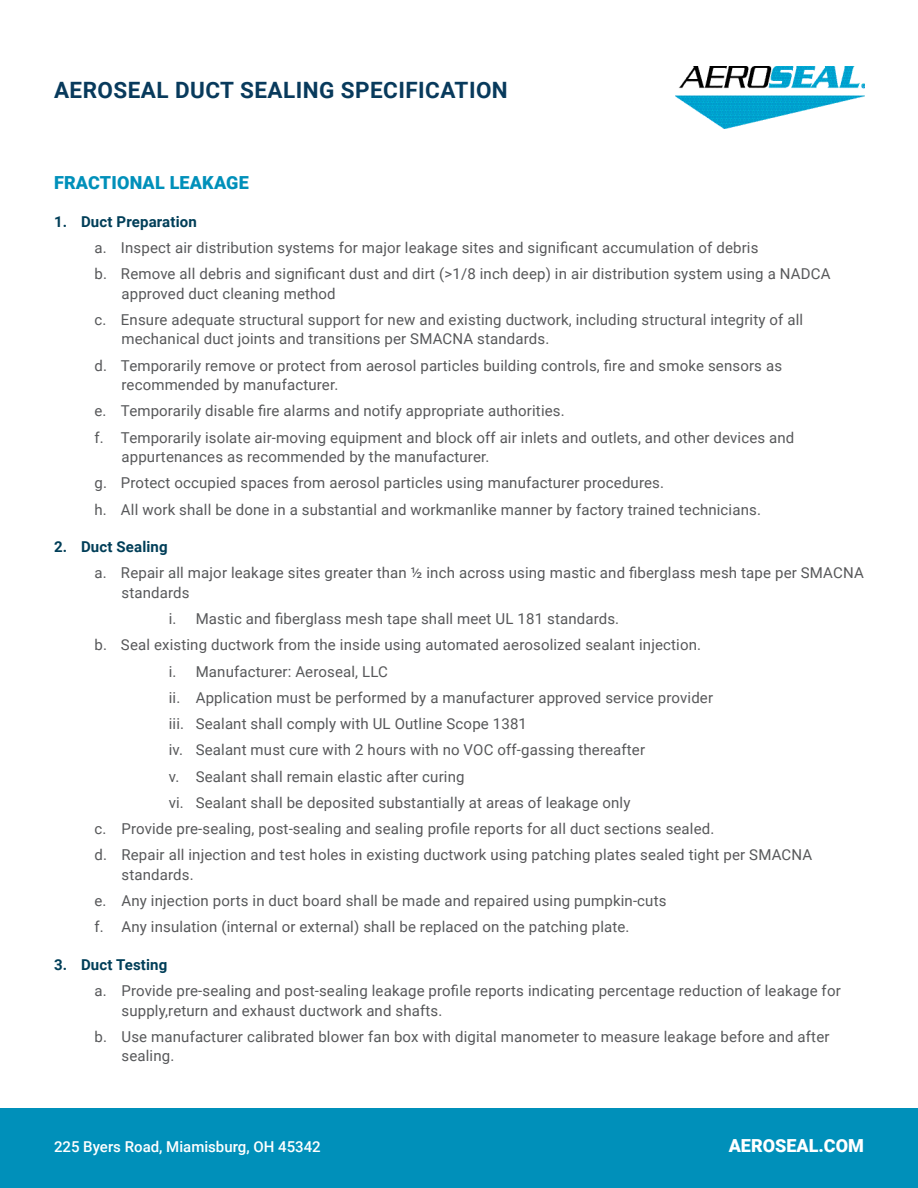
<style>
.page{position:relative;width:918px;height:1188px;background:#fff}
.page>*{position:absolute;margin:0;border:0;box-sizing:border-box;transform-origin:0 0}
.Body_Copy{font:700 22.5px "Roboto";letter-spacing:.02em;color:#083a5c}
.t1{font:900 18px "Roboto";letter-spacing:.01em;color:#0090ba}
.t2{font:900 18px "Roboto";color:#fff}
.t3{font:15px/19.5px "Roboto";letter-spacing:.01em;color:#57585a}
.t4{font:700 15px "Roboto";letter-spacing:.01em;color:#003e58}
.t5{font:500 15px "Roboto";color:#fff}
</style>
<div class="page">
<div style="left:0;top:1108px;width:918px;height:80px;background:#0090ba"></div>
<img style="left:676px;top:67px;width:189px;height:61px">
<p class="Body_Copy" style="left:54px;top:74px;width:455px">AEROSEAL DUCT SEALING SPECIFICATION</p>
<h1 class="t1" style="left:54px;top:170px;width:196px">FRACTIONAL LEAKAGE</h1>
<p class="t4" style="left:54px;top:211px;width:144px">1. Duct Preparation</p>
<p class="t3" style="left:94px;top:237px;width:666px">a. Inspect air distribution systems for major leakage sites and significant accumulation of debris</p>
<p class="t3" style="left:122px;top:263px;width:710px;text-indent:-27px">b. Remove all debris and significant dust and dirt (&gt;1/8 inch deep) in air distribution system using a NADCA approved duct cleaning method</p>
<p class="t3" style="left:122px;top:309px;width:683px;text-indent:-27px">c. Ensure adequate structural support for new and existing ductwork, including structural integrity of all mechanical duct joints and transitions per SMACNA standards.</p>
<p class="t3" style="left:122px;top:355px;width:662px;text-indent:-27px">d. Temporarily remove or protect from aerosol particles building controls, fire and smoke sensors as recommended by manufacturer.</p>
<p class="t3" style="left:94px;top:401px;width:472px">e. Temporarily disable fire alarms and notify appropriate authorities.</p>
<p class="t3" style="left:122px;top:427px;width:674px;text-indent:-27px">f. Temporarily isolate air-moving equipment and block off air inlets and outlets, and other devices and appurtenances as recommended by the manufacturer.</p>
<p class="t3" style="left:94px;top:473px;width:571px">g. Protect occupied spaces from aerosol particles using manufacturer procedures.</p>
<p class="t3" style="left:94px;top:499px;width:668px">h. All work shall be done in a substantial and workmanlike manner by factory trained technicians.</p>
<p class="t4" style="left:54px;top:536px;width:115px">2. Duct Sealing</p>
<p class="t3" style="left:122px;top:563px;width:744px;text-indent:-27px">a. Repair all major leakage sites greater than ½ inch across using mastic and fiberglass mesh tape per SMACNA standards</p>
<p class="t3" style="left:169px;top:608px;width:452px">i. Mastic and fiberglass mesh tape shall meet UL 181 standards.</p>
<p class="t3" style="left:94px;top:635px;width:608px">b. Seal existing ductwork from the inside using automated aerosolized sealant injection.</p>
<p class="t3" style="left:169px;top:661px;width:221px">i. Manufacturer: Aeroseal, LLC</p>
<p class="t3" style="left:169px;top:687px;width:546px">ii. Application must be performed by a manufacturer approved service provider</p>
<p class="t3" style="left:169px;top:713px;width:360px">iii. Sealant shall comply with UL Outline Scope 1381</p>
<p class="t3" style="left:169px;top:740px;width:478px">iv. Sealant must cure with 2 hours with no VOC off-gassing thereafter</p>
<p class="t3" style="left:169px;top:766px;width:297px">v. Sealant shall remain elastic after curing</p>
<p class="t3" style="left:169px;top:792px;width:463px">vi. Sealant shall be deposited substantially at areas of leakage only</p>
<p class="t3" style="left:94px;top:818px;width:621px">c. Provide pre-sealing, post-sealing and sealing profile reports for all duct sections sealed.</p>
<p class="t3" style="left:122px;top:845px;width:692px;text-indent:-27px">d. Repair all injection and test holes in existing ductwork using patching plates sealed tight per SMACNA standards.</p>
<p class="t3" style="left:94px;top:890px;width:574px">e. Any injection ports in duct board shall be made and repaired using pumpkin-cuts</p>
<p class="t3" style="left:94px;top:917px;width:537px">f. Any insulation (internal or external) shall be replaced on the patching plate.</p>
<p class="t4" style="left:54px;top:954px;width:115px">3. Duct Testing</p>
<p class="t3" style="left:122px;top:980px;width:721px;text-indent:-27px">a. Provide pre-sealing and post-sealing leakage profile reports indicating percentage reduction of leakage for supply,return and exhaust ductwork and shafts.</p>
<p class="t3" style="left:122px;top:1026px;width:710px;text-indent:-27px">b. Use manufacturer calibrated blower fan box with digital manometer to measure leakage before and after sealing.</p>
<p class="t5" style="left:54px;top:1136px;width:268px">225 Byers Road, Miamisburg, OH 45342</p>
<p class="t2" style="left:729px;top:1133px;width:137px">AEROSEAL.COM</p>
</div>
